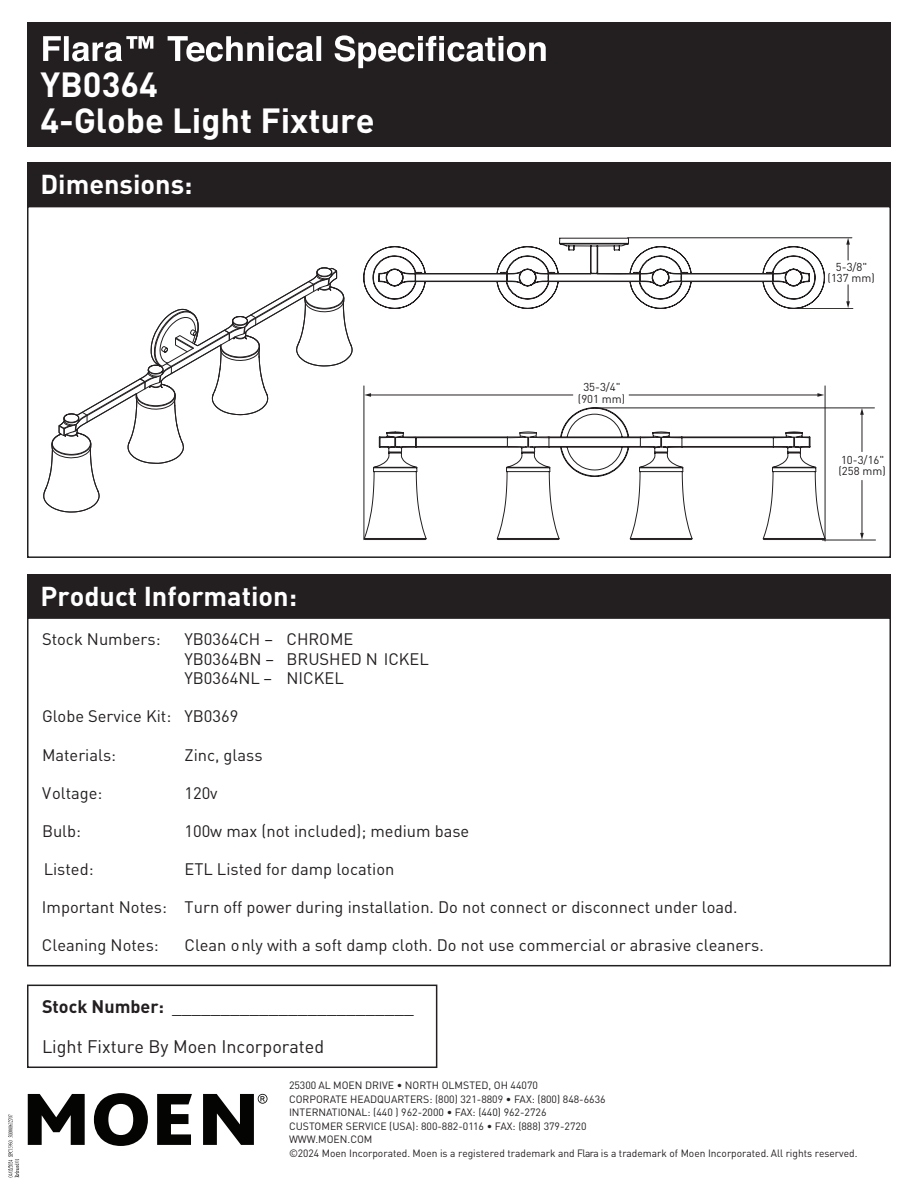
<style>
.page{position:relative;width:918px;height:1188px;background:#fff}
.page>*{position:absolute;margin:0;border:0;box-sizing:border-box;transform-origin:0 0}
.t1{font:700 34.5px/36px "DIN Pro";color:#fff}
.t2{font:700 27px "DIN Pro";color:#fff}
.t3{font:18px "DIN Pro";color:#231f20}
.t4{font:16.5px/19.8px "DIN Pro";color:#231f20}
.t5{font:11.4px/11.4px "DIN Pro";color:#231f20;text-align:center}
.t6{font:10.5px/13.5px "DIN Pro";color:#231f20}
.s1{font-weight:700}
</style>
<div class="page">
<div style="left:27px;top:206px;width:864px;height:352px;border:2px solid #231f20"></div>
<div style="left:27px;top:22px;width:864px;height:124px;background:#231f20"></div>
<svg style="left:43px;top:35px;width:503px;height:33px"></svg>
<div style="left:27px;top:985px;width:410px;height:83px;border:2px solid #231f20"></div>
<div style="left:27px;top:574px;width:864px;height:43px;background:#231f20"></div>
<div style="left:27px;top:617px;width:864px;height:349px;border:2px solid #231f20"></div>
<div style="left:27px;top:163px;width:864px;height:43px;background:#231f20"></div>
<hr style="left:364px;top:386px;width:1px;height:154px;background:#231f20">
<hr style="left:825px;top:386px;width:1px;height:155px;background:#231f20">
<hr style="left:370px;top:395px;width:203px;height:1px;background:#231f20">
<svg style="left:364px;top:393px;width:7px;height:4px"></svg>
<hr style="left:629px;top:395px;width:190px;height:1px;background:#231f20">
<svg style="left:817px;top:393px;width:7px;height:4px"></svg>
<hr style="left:594px;top:408px;width:280px;height:1px;background:#231f20">
<hr style="left:822px;top:540px;width:54px;height:1px;background:#231f20">
<hr style="left:862px;top:414px;width:1px;height:38px;background:#231f20">
<svg style="left:860px;top:408px;width:4px;height:7px"></svg>
<hr style="left:862px;top:480px;width:1px;height:54px;background:#231f20">
<svg style="left:860px;top:533px;width:4px;height:7px"></svg>
<svg style="left:364px;top:432px;width:462px;height:108px"></svg>
<svg style="left:507px;top:407px;width:134px;height:70px"></svg>
<svg style="left:43px;top:267px;width:310px;height:246px"></svg>
<hr style="left:628px;top:237px;width:224px;height:1px;background:#231f20">
<hr style="left:792px;top:308px;width:61px;height:1px;background:#231f20">
<svg style="left:846px;top:238px;width:4px;height:22px"></svg>
<svg style="left:846px;top:285px;width:4px;height:23px"></svg>
<svg style="left:364px;top:238px;width:462px;height:71px"></svg>
<svg style="left:28px;top:1094px;width:57px;height:51px"></svg>
<svg style="left:94px;top:1093px;width:54px;height:53px"></svg>
<svg style="left:157px;top:1094px;width:35px;height:51px"></svg>
<svg style="left:203px;top:1094px;width:65px;height:51px"></svg>
<svg style="left:8px;top:1115px;width:11px;height:62px"></svg>
<h1 class="t1" style="left:40px;top:65px;width:336px">YB0364<br>4-Globe Light Fixture</h1>
<h2 class="t2" style="left:40px;top:166px;width:154px">Dimensions:</h2>
<p class="t5" style="left:578px;top:380px;width:49px">35-3/4" (901 mm)</p>
<h2 class="t2" style="left:40px;top:578px;width:258px">Product Information:</h2>
<p class="t4" style="left:42px;top:628px;width:120px">Stock Numbers:</p>
<p class="t4" style="left:184px;top:628px;width:246px">YB0364CH – CHROME<br>YB0364BN – BRUSHED N ICKEL<br>YB0364NL – NICKEL</p>
<p class="t4" style="left:42px;top:706px;width:198px">Globe Service Kit: YB0369</p>
<p class="t4" style="left:42px;top:744px;width:76px">Materials:</p>
<p class="t4" style="left:184px;top:744px;width:80px">Zinc, glass</p>
<p class="t4" style="left:42px;top:782px;width:62px">Voltage:</p>
<p class="t4" style="left:184px;top:782px;width:35px">120v</p>
<p class="t4" style="left:42px;top:820px;width:41px">Bulb:</p>
<p class="t4" style="left:184px;top:820px;width:286px">100w max (not included); medium base</p>
<p class="t4" style="left:44px;top:859px;width:51px">Listed:</p>
<p class="t4" style="left:184px;top:859px;width:211px">ETL Listed for damp location</p>
<p class="t4" style="left:42px;top:897px;width:697px">Important Notes: Turn off power during installation. Do not connect or disconnect under load.</p>
<p class="t4" style="left:42px;top:935px;width:118px">Cleaning Notes:</p>
<p class="t4" style="left:184px;top:935px;width:581px">Clean only with a soft damp cloth. Do not use commercial or abrasive cleaners.</p>
<p class="t3" style="left:42px;top:994px;width:373px"><span class="s1">Stock Number:</span> _________________________</p>
<p class="t3" style="left:42px;top:1034px;width:284px">Light Fixture By Moen Incorporated</p>
<p class="t5" style="left:828px;top:260px;width:49px">5-3/8" (137 mm)</p>
<p class="t5" style="left:839px;top:453px;width:49px;text-align:left">10-3/16" (258 mm)</p>
<p class="t6" style="left:289px;top:1078px;width:570px">25300 AL MOEN DRIVE • NORTH OLMSTED, OH 44070<br>CORPORATE HEADQUARTERS: (800) 321-8809 • FAX: (800) 848-6636<br>INTERNATIONAL: (440 ) 962-2000 • FAX: (440) 962-2726<br>CUSTOMER SERVICE (USA): 800-882-0116 • FAX: (888) 379-2720<br>WWW.MOEN.COM<br>©2024 Moen Incorporated. Moen is a registered trademark and Flara is a trademark of Moen Incorporated. All rights reserved.</p>
</div>
